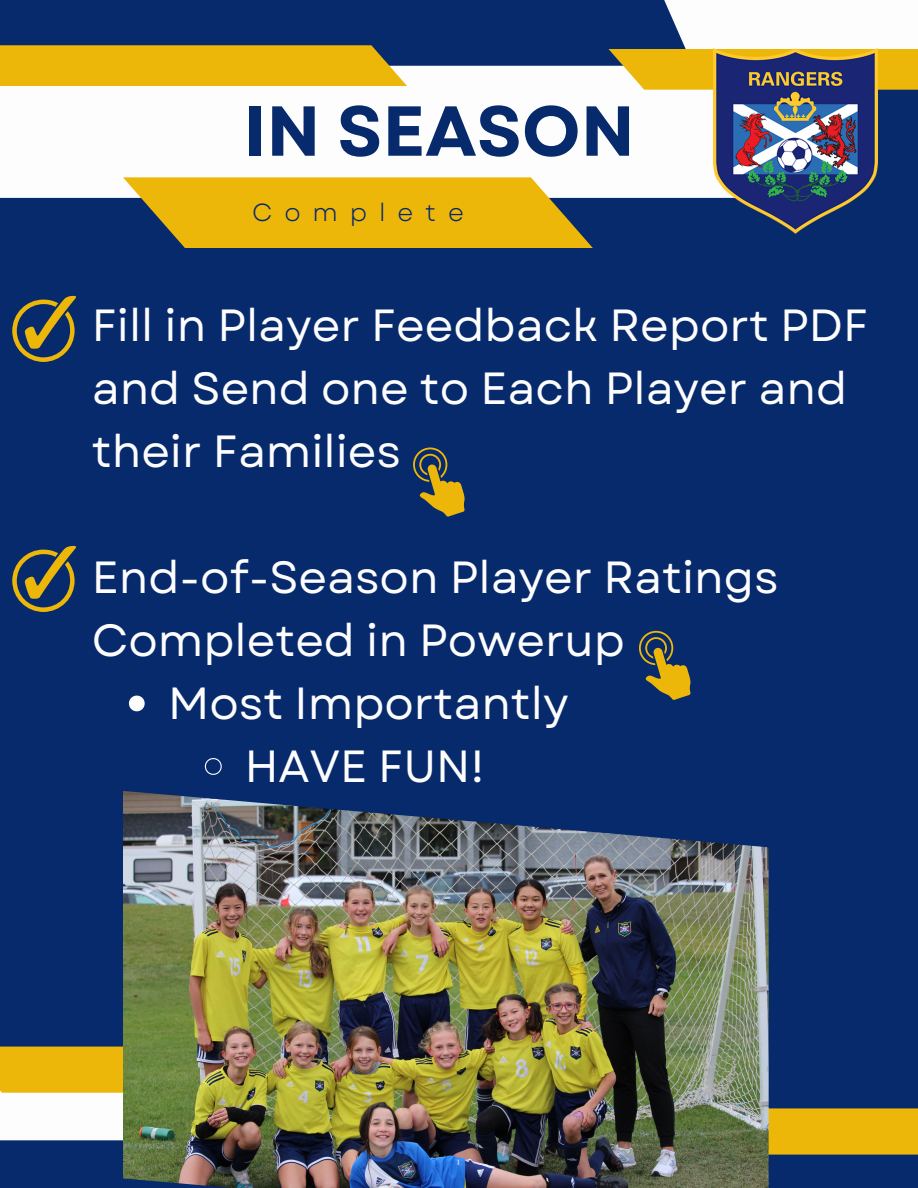
<style>
.page{position:relative;width:918px;height:1188px;background:#072a6d}
.page>*{position:absolute;margin:0;border:0;box-sizing:border-box;transform-origin:0 0}
.t1{font:700 70.5px "Garet";color:#072a6d}
.t2{font:45px/63px "Garet";color:#fdfdfd}
.t3{font:24.75px "Garet";letter-spacing:.48em;color:#072a6d}
</style>
<div class="page">
<svg style="left:0;top:1047px;width:918px;height:108px"></svg>
<div style="left:0;top:66px;width:714px;height:132px;background:#fdfdfd"></div>
<div style="left:0;top:45px;width:407px;height:41px;background:#edb70a"></div>
<svg style="left:123px;top:177px;width:470px;height:71px;background:#d8ac1d"></svg>
<div style="left:652px;top:0;width:266px;height:72px;background:#fdfdfd"></div>
<svg style="left:608px;top:49px;width:310px;height:41px;background:#e9bb26"></svg>
<svg style="left:129px;top:696px;width:16px;height:15px"></svg>
<svg style="left:204px;top:758px;width:18px;height:17px"></svg>
<img style="left:714px;top:48px;width:164px;height:186px">
<svg style="left:12px;top:296px;width:64px;height:66px"></svg>
<svg style="left:12px;top:546px;width:64px;height:66px"></svg>
<svg style="left:639px;top:631px;width:52px;height:69px"></svg>
<svg style="left:413px;top:448px;width:52px;height:69px"></svg>
<img style="left:123px;top:791px;width:646px;height:397px">
<h1 class="t1" style="left:243px;top:80px;width:393px">IN SEASON</h1>
<p class="t3" style="left:252px;top:194px;width:213px">Complete</p>
<p class="t2" style="left:92px;top:294px;width:778px">Fill in Player Feedback Report PDF and Send one to Each Player and their Families</p>
<p class="t2" style="left:92px;top:546px;width:688px">End-of-Season Player Ratings</p>
<p class="t2" style="left:92px;top:609px;width:535px">Completed in Powerup</p>
<p class="t2" style="left:168px;top:672px;width:402px">Most Importantly</p>
<p class="t2" style="left:245px;top:735px;width:241px">HAVE FUN!</p>
</div>
